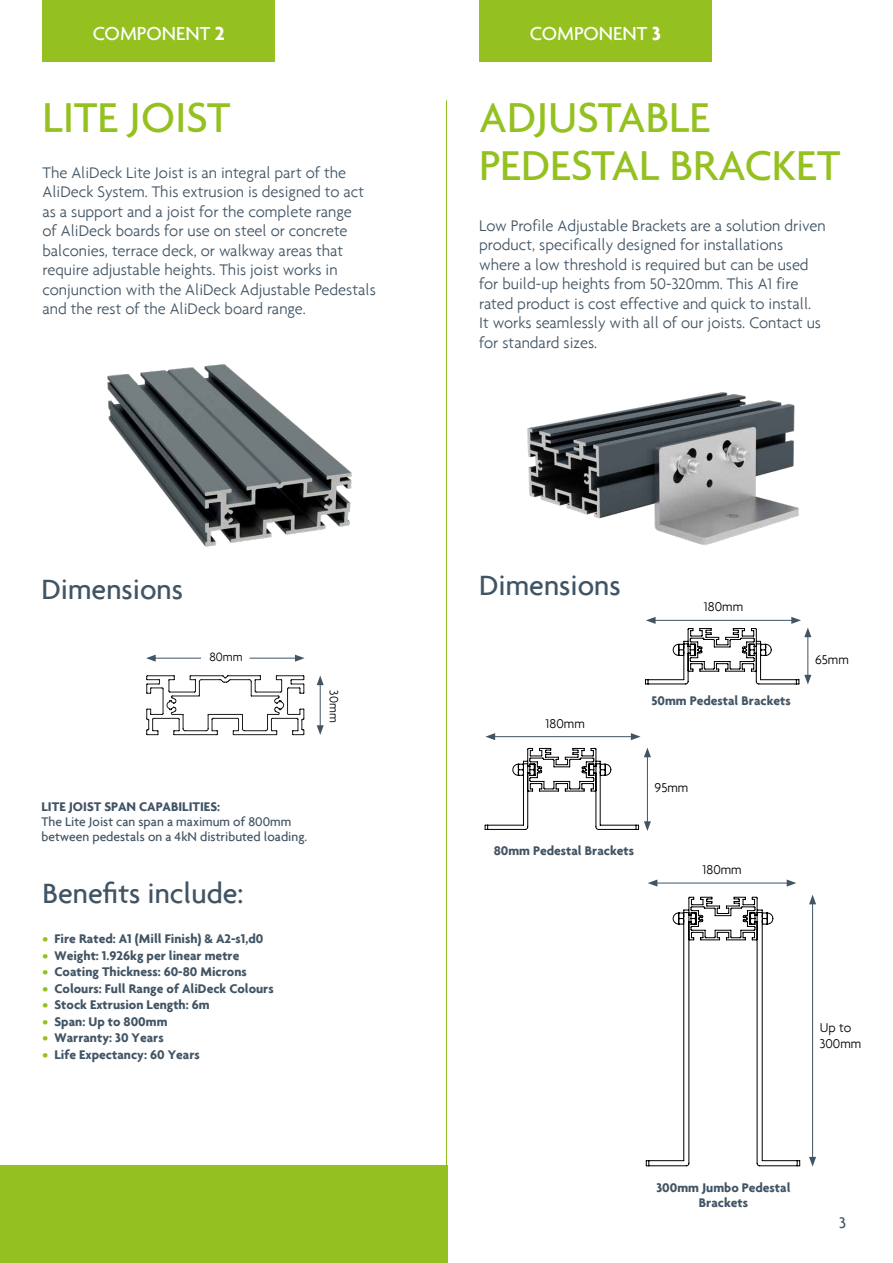
<style>
.page{position:relative;width:893px;height:1263px;background:#fff}
.page>*{position:absolute;margin:0;border:0;box-sizing:border-box;transform-origin:0 0}
.t1{font:500 45px/48px "Agenda";color:#94c11f}
.t2{font:500 30px "Agenda";color:#415464}
.t3{font:500 20.25px "Agenda";color:#fff}
.t4{font:300 16.5px/19.5px "Agenda";color:#415464}
.t5{font:500 16.5px "Agenda";color:#415464}
.t6{font:300 13.65px/16.2px "Agenda";color:#000}
.t7{font:700 13.5px/15.1px "Agenda";color:#415464;text-align:center}
.t8{font:500 13.5px/15px "Agenda";color:#415464}
.t9{font:300 12.9px "Agenda";color:#000}
.s1{font-weight:700}
.s2{color:#94c11f}
</style>
<div class="page">
<div style="left:0;top:1166px;width:447px;height:97px;background:#94c11f"></div>
<hr style="left:446px;top:100px;width:1px;height:1163px;background:#94c11f">
<div style="left:43px;top:0;width:232px;height:62px;background:#94c11f"></div>
<div style="left:479px;top:0;width:233px;height:62px;background:#94c11f"></div>
<img style="left:527px;top:392px;width:272px;height:153px">
<svg style="left:645px;top:617px;width:166px;height:67px"></svg>
<hr style="left:493px;top:736px;width:140px;height:1px;background:#415464">
<svg style="left:485px;top:733px;width:10px;height:7px"></svg>
<svg style="left:631px;top:733px;width:10px;height:7px"></svg>
<svg style="left:485px;top:747px;width:166px;height:84px"></svg>
<svg style="left:646px;top:897px;width:154px;height:269px"></svg>
<hr style="left:655px;top:882px;width:134px;height:1px;background:#415464">
<svg style="left:648px;top:879px;width:9px;height:7px"></svg>
<svg style="left:787px;top:879px;width:9px;height:7px"></svg>
<hr style="left:812px;top:902px;width:1px;height:257px;background:#415464">
<svg style="left:809px;top:1157px;width:7px;height:9px"></svg>
<svg style="left:809px;top:895px;width:7px;height:9px"></svg>
<img style="left:107px;top:364px;width:245px;height:183px">
<svg style="left:146px;top:675px;width:159px;height:60px"></svg>
<hr style="left:250px;top:658px;width:47px;height:1px;background:#415464">
<svg style="left:295px;top:655px;width:10px;height:7px"></svg>
<hr style="left:153px;top:658px;width:48px;height:1px;background:#415464">
<svg style="left:146px;top:655px;width:10px;height:7px"></svg>
<hr style="left:320px;top:683px;width:1px;height:45px;background:#415464">
<svg style="left:317px;top:675px;width:7px;height:10px"></svg>
<svg style="left:317px;top:725px;width:7px;height:10px"></svg>
<p class="t3" style="left:93px;top:21px;width:134px">COMPONENT <span class="s1">2</span></p>
<p class="t3" style="left:530px;top:21px;width:132px">COMPONENT <span class="s1">3</span></p>
<h1 class="t1" style="left:43px;top:92px;width:189px">LITE JOIST</h1>
<h1 class="t1" style="left:479px;top:92px;width:363px">ADJUSTABLE<br>PEDESTAL BRACKET</h1>
<p class="t4" style="left:43px;top:163px;width:335px">The AliDeck Lite Joist is an integral part of the AliDeck System. This extrusion is designed to act as a support and a joist for the complete range<br>of AliDeck boards for use on steel or concrete balconies, terrace deck, or walkway areas that require adjustable heights. This joist works in conjunction with the AliDeck Adjustable Pedestals and the rest of the AliDeck board range.</p>
<p class="t4" style="left:479px;top:215px;width:348px">Low Profile Adjustable Brackets are a solution driven product, specifically designed for installations where a low threshold is required but can be used for build-up heights from 50-320mm. This A1 fire rated product is cost effective and quick to install.<br>It works seamlessly with all of our joists. Contact us for standard sizes.</p>
<h2 class="t2" style="left:42px;top:571px;width:143px">Dimensions</h2>
<h2 class="t2" style="left:479px;top:567px;width:143px">Dimensions</h2>
<p class="t9" style="left:210px;top:649px;width:35px">80mm</p>
<p class="t9" style="left:341px;top:690px;width:34px;rotate:90deg">30mm</p>
<p class="t6" style="left:546px;top:715px;width:41px">180mm</p>
<p class="t6" style="left:704px;top:599px;width:41px">180mm</p>
<p class="t7" style="left:651px;top:693px;width:141px">50mm Pedestal Brackets</p>
<p class="t7" style="left:42px;top:798px;width:180px">LITE JOIST SPAN CAPABILITIES:</p>
<p class="t8" style="left:42px;top:813px;width:267px">The Lite Joist can span a maximum of 800mm between pedestals on a 4kN distributed loading.</p>
<h2 class="t2" style="left:43px;top:875px;width:202px">Benefits include:</h2>
<p class="t7" style="left:43px;top:931px;width:222px"><span class="s2">•</span> Fire Rated: A1 (Mill Finish) &amp; A2-s1,d0</p>
<p class="t7" style="left:43px;top:948px;width:198px"><span class="s2">•</span> Weight: 1.926kg per linear metre</p>
<p class="t7" style="left:43px;top:964px;width:206px"><span class="s2">•</span> Coating Thickness: 60-80 Microns</p>
<p class="t7" style="left:43px;top:981px;width:233px"><span class="s2">•</span> Colours: Full Range of AliDeck Colours</p>
<p class="t7" style="left:43px;top:997px;width:169px"><span class="s2">•</span> Stock Extrusion Length: 6m</p>
<p class="t7" style="left:43px;top:1014px;width:126px"><span class="s2">•</span> Span: Up to 800mm</p>
<p class="t7" style="left:43px;top:1030px;width:123px"><span class="s2">•</span> Warranty: 30 Years</p>
<p class="t7" style="left:43px;top:1047px;width:159px"><span class="s2">•</span> Life Expectancy: 60 Years</p>
<p class="t7" style="left:494px;top:842px;width:142px">80mm Pedestal Brackets</p>
<p class="t6" style="left:655px;top:779px;width:35px">95mm</p>
<p class="t6" style="left:702px;top:861px;width:41px">180mm</p>
<p class="t6" style="left:815px;top:651px;width:35px">65mm</p>
<p class="t6" style="left:820px;top:1019px;width:43px">Up to<br>300mm</p>
<p class="t7" style="left:656px;top:1180px;width:136px">300mm Jumbo Pedestal<br>Brackets</p>
<p class="t5" style="left:839px;top:1212px;width:8px">3</p>
</div>
